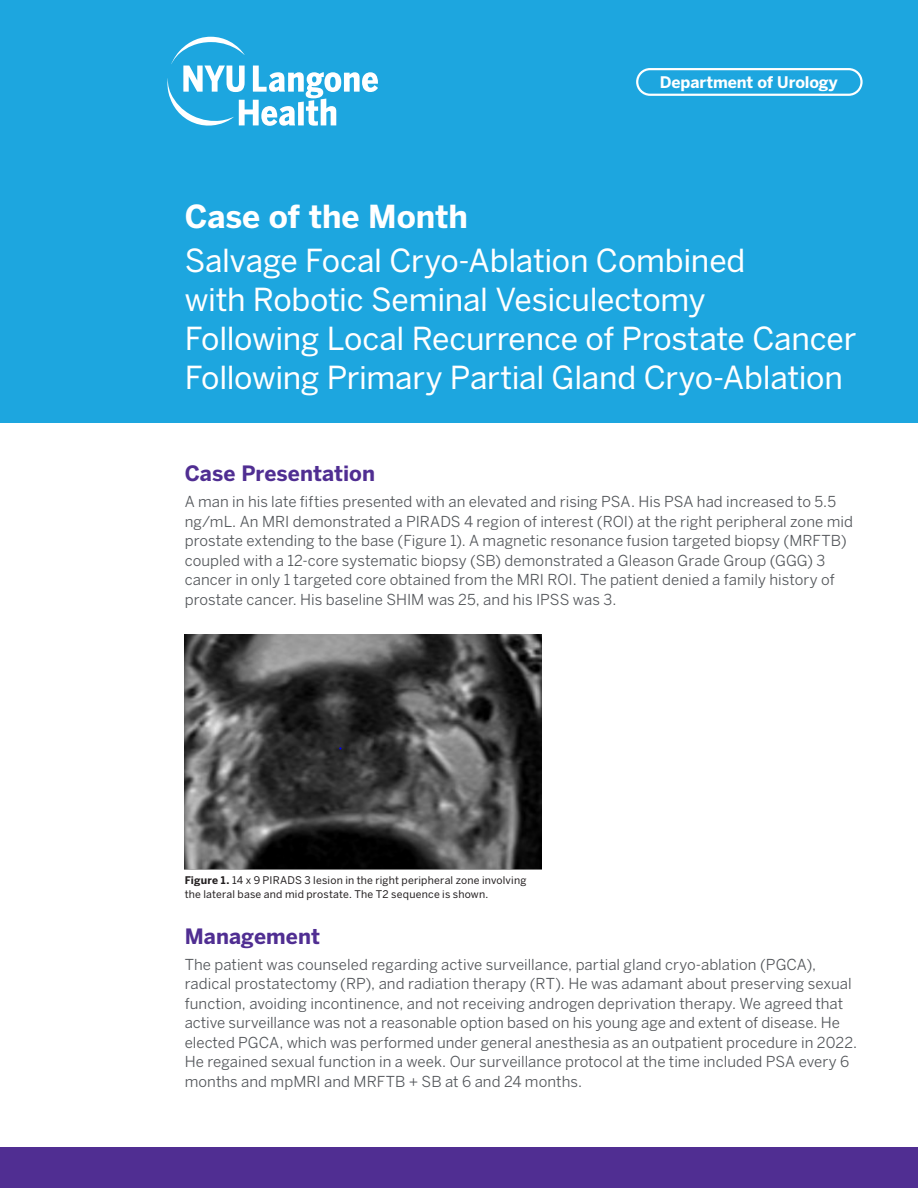
<style>
.page{position:relative;width:918px;height:1188px;background:#fff}
.page>*{position:absolute;margin:0;border:0;box-sizing:border-box;transform-origin:0 0}
.pa2{font:31.5px/39px "Benton Sans";letter-spacing:-.01em;color:#fff}
.pa2-2{font:700 31.5px "Benton Sans";letter-spacing:-.005em;color:#fff}
.subhead{font:700 21px "Benton Sans";letter-spacing:.005em;color:#502e92}
.NEW_PHYSICIAN_NAME{font:700 15.9px "Benton Sans";letter-spacing:-.005em;color:#fff}
.body{font:15px/19.5px "Benton Sans";letter-spacing:.005em;color:#53565a}
.t1{font:10.5px/13.5px "Benton Sans";letter-spacing:.015em;color:#231f20}
.s1{font-weight:700}
</style>
<div class="page">
<div style="left:0;top:0;width:918px;height:423px;background:#1da6df"></div>
<div style="left:0;top:1148px;width:918px;height:40px;background:#502e92"></div>
<svg style="left:167px;top:37px;width:211px;height:89px"></svg>
<div style="left:636px;top:68px;width:227px;height:28px;border:2px solid #fff;border-radius:13px"></div>
<img style="left:185px;top:634px;width:356px;height:236px">
<p class="NEW_PHYSICIAN_NAME" style="left:660px;top:73px;width:180px">Department of Urology</p>
<p class="pa2-2" style="left:185px;top:198px;width:285px">Case of the Month</p>
<p class="pa2" style="left:185px;top:240px;width:673px">Salvage Focal Cryo-Ablation Combined<br>with Robotic Seminal Vesiculectomy<br>Following Local Recurrence of Prostate Cancer Following Primary Partial Gland Cryo-Ablation</p>
<p class="subhead" style="left:185px;top:461px;width:192px">Case Presentation</p>
<p class="body" style="left:185px;top:492px;width:670px">A man in his late fifties presented with an elevated and rising PSA. His PSA had increased to 5.5 ng/mL. An MRI demonstrated a PIRADS 4 region of interest (ROI) at the right peripheral zone mid prostate extending to the base (Figure 1). A magnetic resonance fusion targeted biopsy (MRFTB) coupled with a 12-core systematic biopsy (SB) demonstrated a Gleason Grade Group (GGG) 3 cancer in only 1 targeted core obtained from the MRI ROI. The patient denied a family history of prostate cancer. His baseline SHIM was 25, and his IPSS was 3.</p>
<p class="t1" style="left:185px;top:874px;width:343px"><span class="s1">Figure 1.</span> 14 x 9 PIRADS 3 lesion in the right peripheral zone involving the lateral base and mid prostate. The T2 sequence is shown.</p>
<p class="subhead" style="left:185px;top:923px;width:137px">Management</p>
<p class="body" style="left:185px;top:954px;width:674px">The patient was counseled regarding active surveillance, partial gland cryo-ablation (PGCA), radical prostatectomy (RP), and radiation therapy (RT). He was adamant about preserving sexual function, avoiding incontinence, and not receiving androgen deprivation therapy. We agreed that active surveillance was not a reasonable option based on his young age and extent of disease. He elected PGCA, which was performed under general anesthesia as an outpatient procedure in 2022.<br>He regained sexual function in a week. Our surveillance protocol at the time included PSA every 6 months and mpMRI and MRFTB + SB at 6 and 24 months.</p>
</div>
